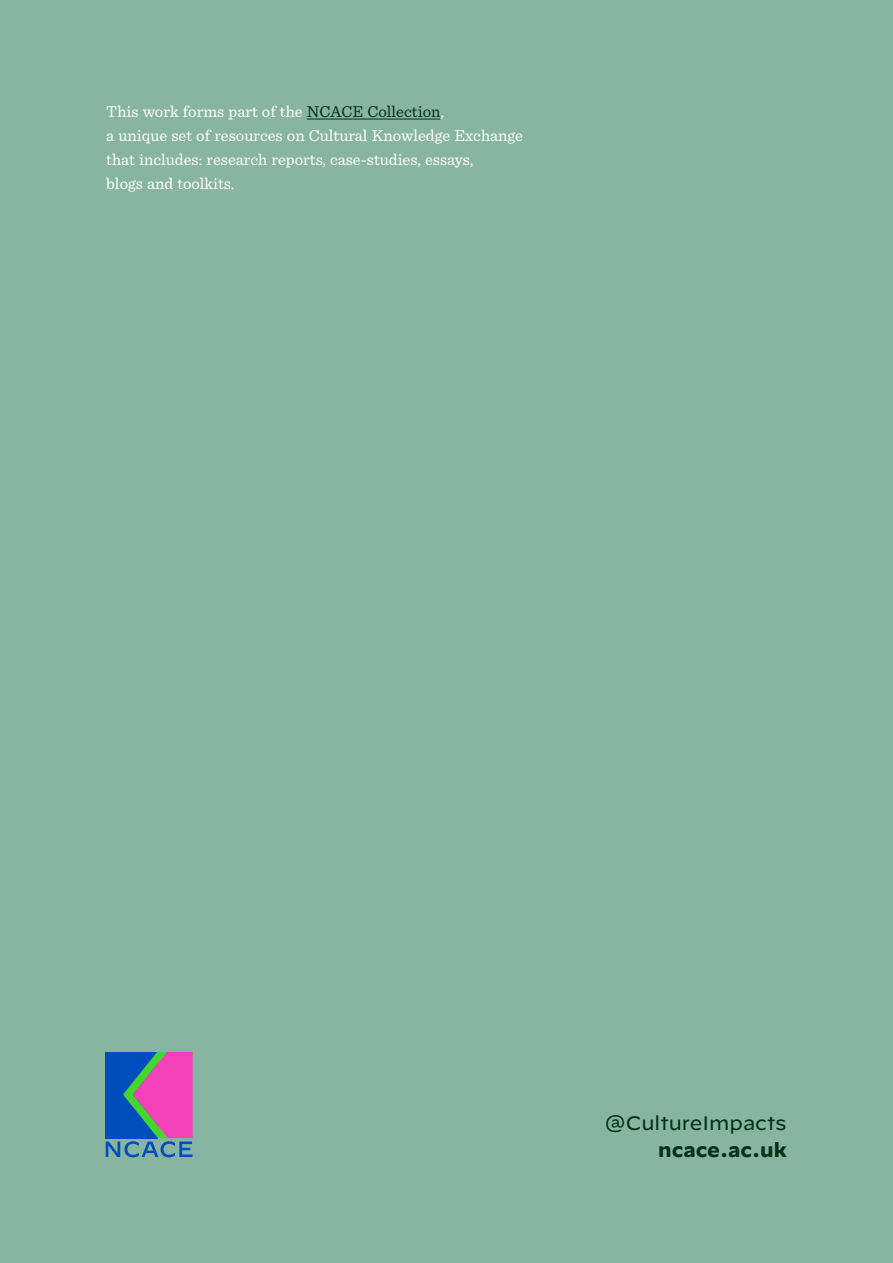
<style>
.page{position:relative;width:893px;height:1263px;background:#88b4a2}
.page>*{position:absolute;margin:0;border:0;box-sizing:border-box;transform-origin:0 0}
.body_text{font:19.5px "Decimal";color:#003119}
.body_text-2{font:700 19.5px "Decimal";color:#003119}
.body_text-3{font:16.5px/24px "Sentinel";color:#fff}
.s1{color:#003119}
</style>
<div class="page">
<svg style="left:106px;top:1052px;width:87px;height:105px;background:#7861a9"></svg>
<hr style="left:307px;top:119px;width:133px;height:1px;background:#003119">
<p class="body_text-3" style="left:106px;top:99px;width:418px">This work forms part of the <span class="s1">NCACE Collection</span>,<br>a unique set of resources on Cultural Knowledge Exchange that includes: research reports, case-studies, essays,<br>blogs and toolkits.</p>
<p class="body_text" style="left:604px;top:1112px;width:184px">@CultureImpacts</p>
<p class="body_text-2" style="left:658px;top:1138px;width:130px">ncace.ac.uk</p>
</div>
